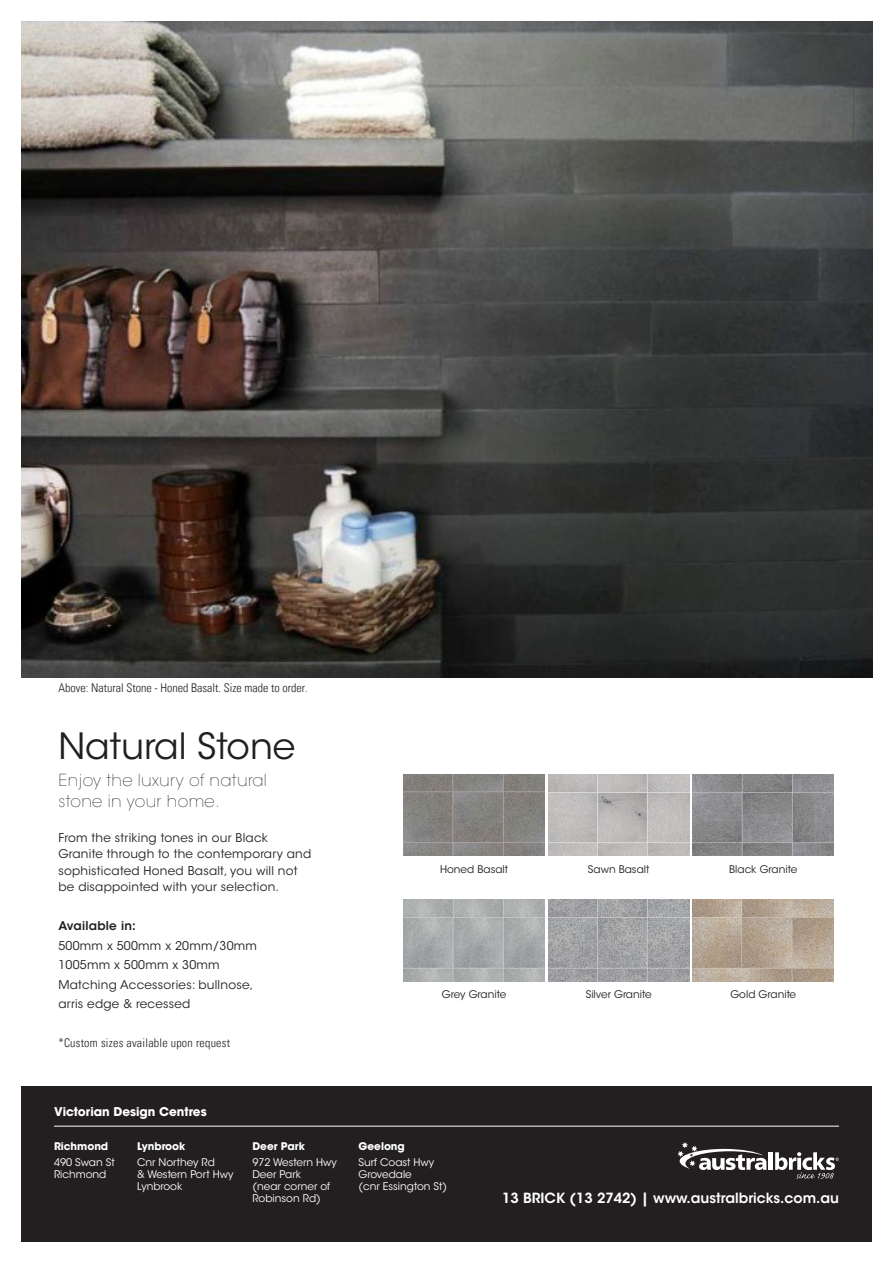
<style>
.page{position:relative;width:893px;height:1263px;background:#fff}
.page>*{position:absolute;margin:0;border:0;box-sizing:border-box;transform-origin:0 0}
.Body_Copy{font:36px "ITC Avant Garde Std";color:#231f20}
.Body_Copy-2{font:200 16.5px "ITC Avant Garde Std";letter-spacing:.02em;color:#231f20}
.t1{font:600 13.95px "ITC Avant Garde Std";color:#fff}
.Body_Copy-3{font:12px/16.5px "ITC Avant Garde Std";letter-spacing:.02em;color:#231f20}
.Body_Copy-4{font:300 condensed 12px "Univers";color:#231f20}
.Body_Copy-5{font:300 condensed 12px "Univers";letter-spacing:.02em;color:#231f20}
.t2{font:700 12px "ITC Avant Garde Std";color:#fff}
.Body_Copy-6{font:600 12px "ITC Avant Garde Std";letter-spacing:.02em;color:#231f20}
.t3{font:10.5px/12px "ITC Avant Garde Std";color:#fff}
.Swatch_name{font:10.5px "ITC Avant Garde Std";color:#231f20}
.t4{font:700 10.5px "ITC Avant Garde Std";color:#fff}
</style>
<div class="page">
<div style="left:21px;top:1086px;width:851px;height:156px;background:#231f20"></div>
<hr style="left:768px;top:1152px;width:4px;height:18px;background:#fff">
<svg style="left:677px;top:1142px;width:90px;height:28px"></svg>
<svg style="left:775px;top:1152px;width:64px;height:27px"></svg>
<hr style="left:54px;top:1126px;width:785px;height:1px;background:#fff">
<img style="left:404px;top:774px;width:140px;height:82px">
<img style="left:548px;top:774px;width:141px;height:82px">
<img style="left:693px;top:774px;width:141px;height:82px">
<img style="left:404px;top:900px;width:140px;height:81px">
<img style="left:548px;top:900px;width:141px;height:81px">
<img style="left:693px;top:900px;width:141px;height:81px">
<img style="left:21px;top:21px;width:851px;height:657px">
<p class="Body_Copy-4" style="left:58px;top:681px;width:251px">Above: Natural Stone - Honed Basalt. Size made to order.</p>
<p class="Body_Copy" style="left:58px;top:724px;width:239px">Natural Stone</p>
<p class="Body_Copy-2" style="left:58px;top:771px;width:210px">Enjoy the luxury of natural</p>
<p class="Body_Copy-2" style="left:58px;top:792px;width:163px">stone in your home.</p>
<p class="Body_Copy-3" style="left:58px;top:829px;width:254px">From the striking tones in our Black Granite through to the contemporary and sophisticated Honed Basalt, you will not be disappointed with your selection.</p>
<p class="Body_Copy-6" style="left:58px;top:918px;width:79px">Available in:</p>
<p class="Body_Copy-3" style="left:58px;top:937px;width:200px">500mm x 500mm x 20mm/30mm</p>
<p class="Body_Copy-3" style="left:58px;top:957px;width:163px">1005mm x 500mm x 30mm</p>
<p class="Body_Copy-3" style="left:58px;top:975px;width:196px;line-height:19.5px">Matching Accessories: bullnose, arris edge &amp; recessed</p>
<p class="Body_Copy-5" style="left:58px;top:1036px;width:173px">*Custom sizes available upon request</p>
<p class="Swatch_name" style="left:440px;top:862px;width:70px">Honed Basalt</p>
<p class="Swatch_name" style="left:588px;top:862px;width:63px">Sawn Basalt</p>
<p class="Swatch_name" style="left:729px;top:862px;width:70px">Black Granite</p>
<p class="Swatch_name" style="left:442px;top:988px;width:66px">Grey Granite</p>
<p class="Swatch_name" style="left:586px;top:988px;width:68px">Silver Granite</p>
<p class="Swatch_name" style="left:730px;top:988px;width:67px">Gold Granite</p>
<p class="t2" style="left:54px;top:1104px;width:154px">Victorian Design Centres</p>
<p class="t4" style="left:137px;top:1139px;width:50px">Lynbrook</p>
<p class="t3" style="left:137px;top:1157px;width:98px">Cnr Northey Rd<br>&amp; Western Port Hwy<br>Lynbrook</p>
<p class="t4" style="left:54px;top:1139px;width:56px">Richmond</p>
<p class="t3" style="left:54px;top:1157px;width:62px">490 Swan St<br>Richmond</p>
<p class="t4" style="left:252px;top:1139px;width:54px">Deer Park</p>
<p class="t3" style="left:252px;top:1157px;width:86px">972 Western Hwy<br>Deer Park<br>(near corner of<br>Robinson Rd)</p>
<p class="t4" style="left:358px;top:1139px;width:48px">Geelong</p>
<p class="t3" style="left:358px;top:1157px;width:90px">Surf Coast Hwy<br>Grovedale<br>(cnr Essington St)</p>
<p class="t1" style="left:502px;top:1189px;width:338px">13 BRICK (13 2742) | www.australbricks.com.au</p>
</div>
